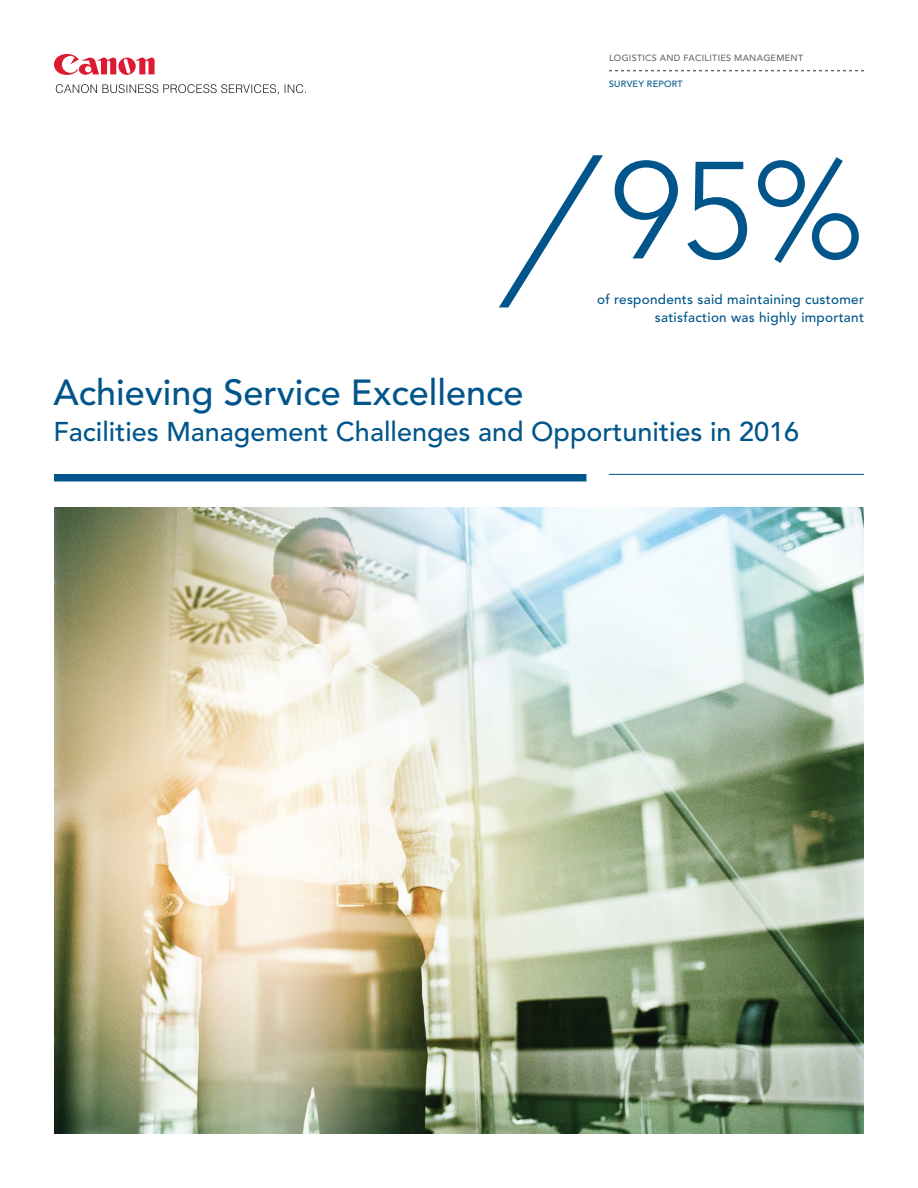
<style>
.page{position:relative;width:918px;height:1188px;background:#fff}
.page>*{position:absolute;margin:0;border:0;box-sizing:border-box;transform-origin:0 0}
.t1{font:300 136.5px "Avenir LT Pro";color:#01558a}
.t2{font:500 36px "Avenir LT Pro";color:#01558a}
.t3{font:500 27px "Avenir LT Pro";color:#01558a}
.t4{font:500 13.5px "Avenir LT Pro";letter-spacing:.02em;color:#01558a}
.t5{font:500 9px "Avenir LT Pro";letter-spacing:.03em;color:#64696d}
.t6{font:500 9px "Avenir LT Pro";letter-spacing:.03em;color:#01558a}
</style>
<div class="page">
<svg style="left:609px;top:70px;width:255px;height:1px"></svg>
<svg style="left:56px;top:84px;width:250px;height:10px"></svg>
<svg style="left:54px;top:54px;width:101px;height:21px"></svg>
<div style="left:54px;top:474px;width:532px;height:8px;background:#01558a"></div>
<hr style="left:609px;top:474px;width:255px;height:1px;background:#01558a">
<svg style="left:499px;top:155px;width:104px;height:153px"></svg>
<img style="left:54px;top:508px;width:810px;height:626px">
<p class="t5" style="left:609px;top:52px;width:196px">LOGISTICS AND FACILITIES MANAGEMENT</p>
<p class="t6" style="left:609px;top:79px;width:75px">SURVEY REPORT</p>
<h1 class="t1" style="left:611px;top:131px;width:255px">95%</h1>
<p class="t4" style="left:597px;top:292px;width:268px">of respondents said maintaining customer</p>
<p class="t4" style="left:655px;top:309px;width:211px">satisfaction was highly important</p>
<h2 class="t2" style="left:53px;top:371px;width:472px">Achieving Service Excellence</h2>
<h3 class="t3" style="left:53px;top:416px;width:747px">Facilities Management Challenges and Opportunities in 2016</h3>
</div>
